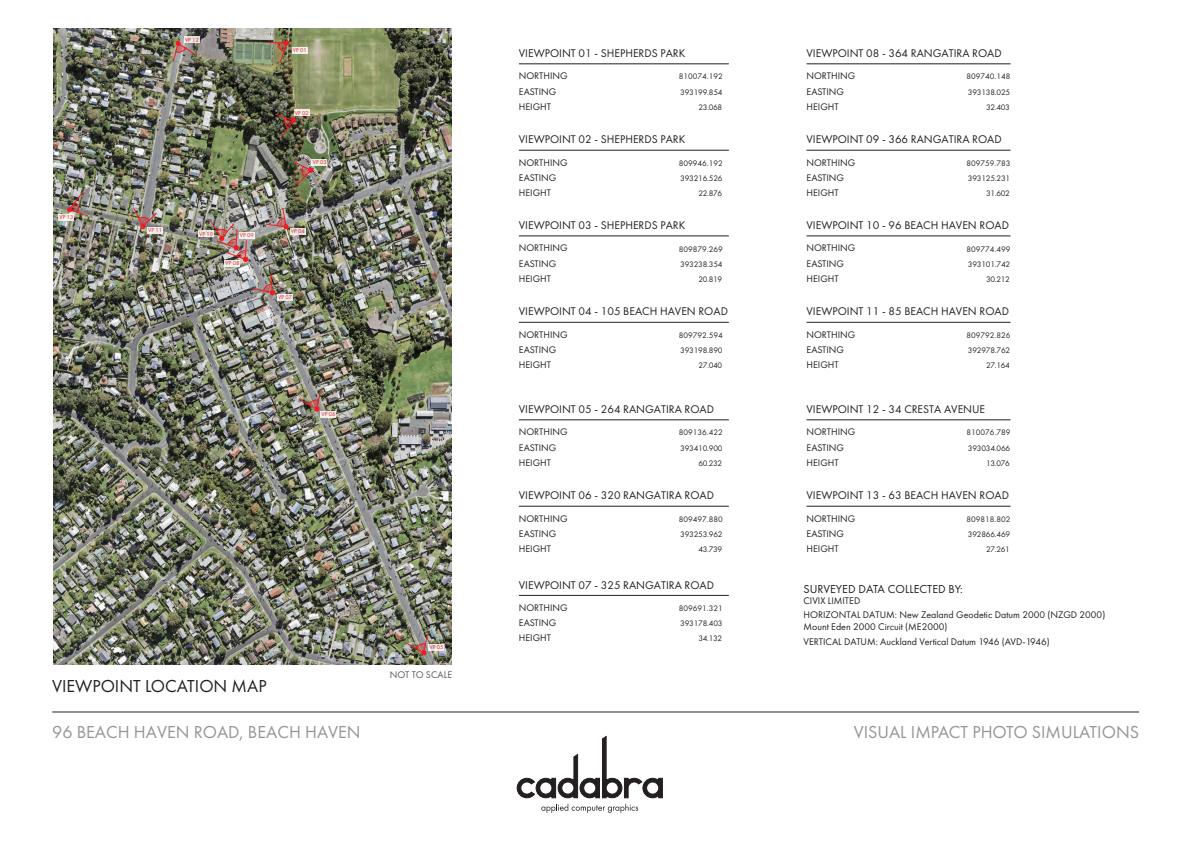
<style>
.page{position:relative;width:1191px;height:842px;background:#fff}
.page>*{position:absolute;margin:0;border:0;box-sizing:border-box;transform-origin:0 0}
.t1{font:18px "Futura PT";color:#939598}
.t2{font:18px "Futura PT";color:#231f20}
.t3{font:12px "Futura PT";color:#231f20}
.t4{font:11.6px "Futura PT";color:#231f20}
.t5{font:10px/14px "Futura PT";color:#231f20}
.t6{font:10px "Futura PT";color:#57585a}
.t7{font:9.9px/15.3px "Futura PT";color:#231f20}
.t8{font:8.3px/15.2px "Futura PT";letter-spacing:-.025em;color:#231f20;text-align:right}
.t9{font:5.8px "Futura PT";color:#ee1d23}
</style>
<div class="page">
<img style="left:53px;top:28px;width:398px;height:636px">
<hr style="left:519px;top:150px;width:210px;height:1px;background:#231f20">
<hr style="left:519px;top:63px;width:210px;height:1px;background:#231f20">
<hr style="left:519px;top:322px;width:210px;height:1px;background:#231f20">
<hr style="left:519px;top:235px;width:210px;height:1px;background:#231f20">
<hr style="left:519px;top:506px;width:210px;height:1px;background:#231f20">
<hr style="left:519px;top:419px;width:210px;height:1px;background:#231f20">
<hr style="left:519px;top:595px;width:210px;height:1px;background:#231f20">
<hr style="left:806px;top:150px;width:204px;height:1px;background:#231f20">
<hr style="left:806px;top:63px;width:204px;height:1px;background:#231f20">
<hr style="left:806px;top:322px;width:204px;height:1px;background:#231f20">
<hr style="left:806px;top:235px;width:204px;height:1px;background:#231f20">
<hr style="left:806px;top:506px;width:204px;height:1px;background:#231f20">
<hr style="left:806px;top:419px;width:204px;height:1px;background:#231f20">
<hr style="left:52px;top:712px;width:1087px;height:1px;background:#231f20">
<svg style="left:517px;top:736px;width:145px;height:62px"></svg>
<svg style="left:541px;top:804px;width:97px;height:9px"></svg>
<div style="left:292px;top:47px;width:15px;height:6px;background:#edf0e7"></div>
<svg style="left:267px;top:40px;width:23px;height:24px"></svg>
<svg style="left:274px;top:113px;width:22px;height:25px"></svg>
<svg style="left:292px;top:160px;width:21px;height:26px"></svg>
<svg style="left:265px;top:207px;width:24px;height:23px"></svg>
<img style="left:209px;top:220px;width:39px;height:42px">
<svg style="left:251px;top:273px;width:24px;height:23px"></svg>
<svg style="left:298px;top:389px;width:24px;height:23px"></svg>
<svg style="left:404px;top:633px;width:25px;height:22px"></svg>
<svg style="left:132px;top:207px;width:26px;height:22px"></svg>
<svg style="left:67px;top:192px;width:22px;height:25px"></svg>
<svg style="left:172px;top:41px;width:25px;height:22px"></svg>
<div style="left:184px;top:37px;width:15px;height:6px;background:#e6e6e6"></div>
<div style="left:294px;top:110px;width:15px;height:6px;background:#efeee8"></div>
<div style="left:311px;top:159px;width:16px;height:6px;background:#e7ebe3"></div>
<svg style="left:290px;top:228px;width:15px;height:6px"></svg>
<svg style="left:428px;top:644px;width:16px;height:7px"></svg>
<svg style="left:320px;top:411px;width:16px;height:6px"></svg>
<svg style="left:277px;top:294px;width:16px;height:7px"></svg>
<svg style="left:224px;top:260px;width:16px;height:7px"></svg>
<div style="left:239px;top:232px;width:15px;height:6px;background:#f1f1f1"></div>
<div style="left:198px;top:231px;width:16px;height:6px;background:#e8e8e6"></div>
<div style="left:147px;top:227px;width:16px;height:6px;background:#ecefeb"></div>
<div style="left:58px;top:214px;width:16px;height:6px;background:#edeeeb"></div>
<p class="t9" style="left:59px;top:214px;width:15px">VP 13</p>
<p class="t9" style="left:185px;top:36px;width:15px">VP 12</p>
<p class="t9" style="left:293px;top:47px;width:15px">VP 01</p>
<p class="t9" style="left:295px;top:109px;width:15px">VP 02</p>
<p class="t9" style="left:313px;top:159px;width:15px">VP 03</p>
<p class="t9" style="left:148px;top:227px;width:15px">VP 11</p>
<p class="t9" style="left:199px;top:230px;width:15px">VP 10</p>
<p class="t9" style="left:240px;top:232px;width:15px">VP 09</p>
<p class="t9" style="left:225px;top:260px;width:15px">VP 08</p>
<p class="t9" style="left:291px;top:227px;width:15px">VP 04</p>
<p class="t9" style="left:278px;top:294px;width:15px">VP 07</p>
<p class="t9" style="left:321px;top:410px;width:15px">VP 06</p>
<h1 class="t2" style="left:52px;top:675px;width:216px">VIEWPOINT LOCATION MAP</h1>
<p class="t9" style="left:429px;top:644px;width:15px">VP 05</p>
<p class="t6" style="left:390px;top:668px;width:64px">NOT TO SCALE</p>
<p class="t4" style="left:519px;top:46px;width:168px">VIEWPOINT 01 - SHEPHERDS PARK</p>
<p class="t7" style="left:519px;top:68px;width:50px">NORTHING<br>EASTING<br>HEIGHT</p>
<p class="t8" style="left:679px;top:69px;width:46px">810074.192<br>393199.854<br>23.068</p>
<p class="t4" style="left:519px;top:133px;width:168px">VIEWPOINT 02 - SHEPHERDS PARK</p>
<p class="t7" style="left:519px;top:155px;width:50px">NORTHING<br>EASTING<br>HEIGHT</p>
<p class="t8" style="left:679px;top:155px;width:46px">809946.192<br>393216.526<br>22.876</p>
<p class="t4" style="left:519px;top:218px;width:168px">VIEWPOINT 03 - SHEPHERDS PARK</p>
<p class="t7" style="left:519px;top:240px;width:50px">NORTHING<br>EASTING<br>HEIGHT</p>
<p class="t8" style="left:679px;top:241px;width:46px">809879.269<br>393238.354<br>20.819</p>
<p class="t4" style="left:519px;top:305px;width:211px">VIEWPOINT 04 - 105 BEACH HAVEN ROAD</p>
<p class="t7" style="left:519px;top:327px;width:50px">NORTHING<br>EASTING<br>HEIGHT</p>
<p class="t8" style="left:679px;top:327px;width:46px">809792.594<br>393198.890<br>27.040</p>
<p class="t4" style="left:519px;top:402px;width:197px">VIEWPOINT 05 - 264 RANGATIRA ROAD</p>
<p class="t7" style="left:519px;top:424px;width:50px">NORTHING<br>EASTING<br>HEIGHT</p>
<p class="t8" style="left:679px;top:425px;width:46px">809136.422<br>393410.900<br>60.232</p>
<p class="t4" style="left:519px;top:489px;width:197px">VIEWPOINT 06 - 320 RANGATIRA ROAD</p>
<p class="t7" style="left:519px;top:510px;width:50px">NORTHING<br>EASTING<br>HEIGHT</p>
<p class="t8" style="left:679px;top:511px;width:46px">809497.880<br>393253.962<br>43.739</p>
<p class="t4" style="left:519px;top:578px;width:197px">VIEWPOINT 07 - 325 RANGATIRA ROAD</p>
<p class="t7" style="left:519px;top:600px;width:50px">NORTHING<br>EASTING<br>HEIGHT</p>
<p class="t8" style="left:679px;top:601px;width:46px">809691.321<br>393178.403<br>34.132</p>
<p class="t4" style="left:806px;top:46px;width:197px">VIEWPOINT 08 - 364 RANGATIRA ROAD</p>
<p class="t7" style="left:806px;top:68px;width:50px">NORTHING<br>EASTING<br>HEIGHT</p>
<p class="t8" style="left:966px;top:69px;width:46px">809740.148<br>393138.025<br>32.403</p>
<p class="t4" style="left:806px;top:133px;width:197px">VIEWPOINT 09 - 366 RANGATIRA ROAD</p>
<p class="t7" style="left:806px;top:155px;width:50px">NORTHING<br>EASTING<br>HEIGHT</p>
<p class="t8" style="left:966px;top:155px;width:46px">809759.783<br>393125.231<br>31.602</p>
<p class="t4" style="left:806px;top:218px;width:204px">VIEWPOINT 10 - 96 BEACH HAVEN ROAD</p>
<p class="t7" style="left:806px;top:240px;width:50px">NORTHING<br>EASTING<br>HEIGHT</p>
<p class="t8" style="left:966px;top:241px;width:46px">809774.499<br>393101.742<br>30.212</p>
<p class="t4" style="left:806px;top:305px;width:204px">VIEWPOINT 11 - 85 BEACH HAVEN ROAD</p>
<p class="t7" style="left:806px;top:327px;width:50px">NORTHING<br>EASTING<br>HEIGHT</p>
<p class="t8" style="left:966px;top:327px;width:46px">809792.826<br>392978.762<br>27.164</p>
<p class="t4" style="left:806px;top:402px;width:180px">VIEWPOINT 12 - 34 CRESTA AVENUE</p>
<p class="t7" style="left:806px;top:424px;width:50px">NORTHING<br>EASTING<br>HEIGHT</p>
<p class="t8" style="left:966px;top:425px;width:46px">810076.789<br>393034.066<br>13.076</p>
<p class="t4" style="left:806px;top:489px;width:204px">VIEWPOINT 13 - 63 BEACH HAVEN ROAD</p>
<p class="t7" style="left:806px;top:510px;width:50px">NORTHING<br>EASTING<br>HEIGHT</p>
<p class="t8" style="left:966px;top:511px;width:46px">809818.802<br>392866.469<br>27.261</p>
<p class="t3" style="left:803px;top:582px;width:161px">SURVEYED DATA COLLECTED BY:</p>
<p class="t5" style="left:803px;top:593px;width:303px">CIVIX LIMITED<br>HORIZONTAL DATUM: New Zealand Geodetic Datum 2000 (NZGD 2000)</p>
<p class="t5" style="left:803px;top:619px;width:248px;line-height:15.3px">Mount Eden 2000 Circuit (ME2000)<br>VERTICAL DATUM: Auckland Vertical Datum 1946 (AVD-1946)</p>
<h1 class="t1" style="left:52px;top:721px;width:310px">96 BEACH HAVEN ROAD, BEACH HAVEN</h1>
<h1 class="t1" style="left:853px;top:721px;width:287px">VISUAL IMPACT PHOTO SIMULATIONS</h1>
</div>
